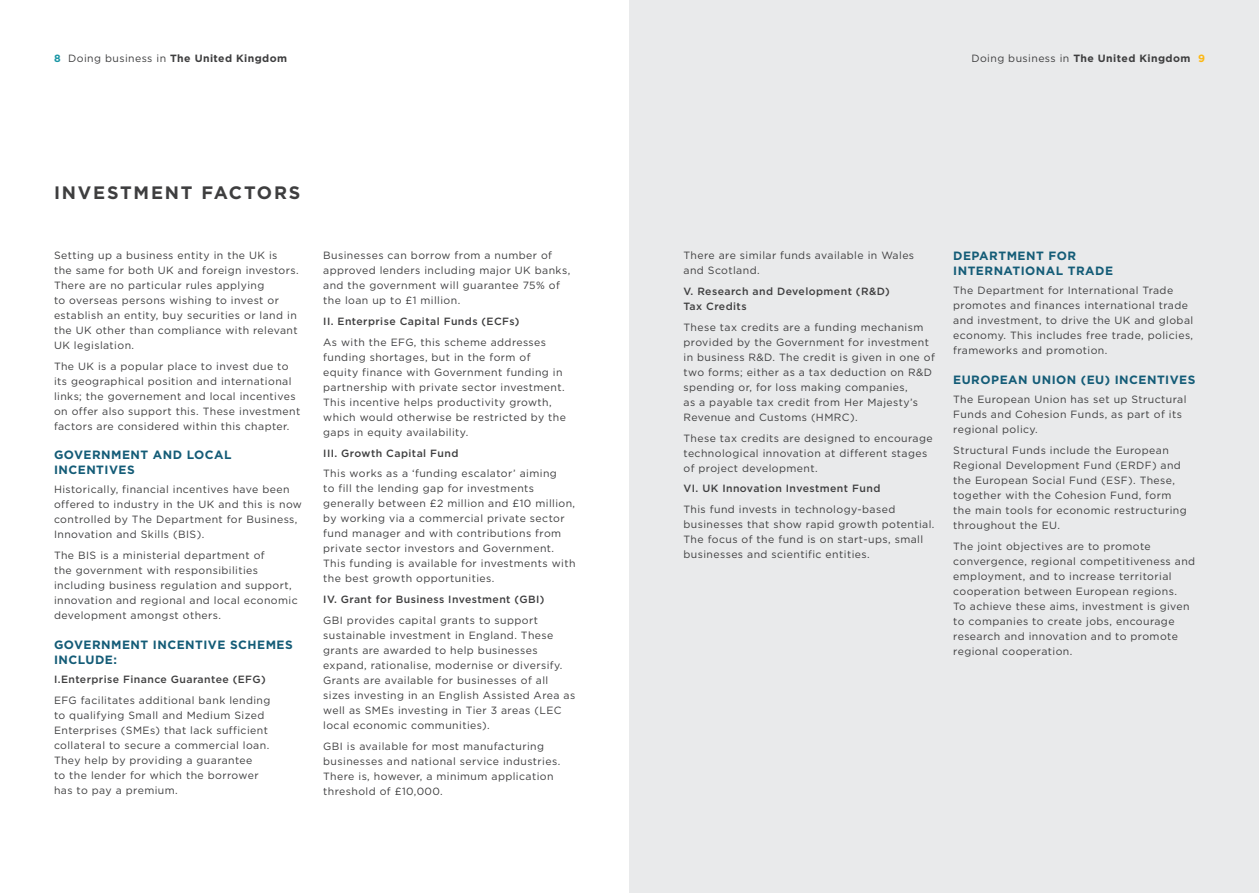
<style>
.page{position:relative;width:1259px;height:893px;background:#fff}
.page>*{position:absolute;margin:0;border:0;box-sizing:border-box;transform-origin:0 0}
.Main_head_-_Dark_Gre{font:700 18px "Gotham";letter-spacing:.1em;color:#3e3e3f}
.Sub_heading_Green{font:700 12px/15px "Gotham";letter-spacing:.04em;color:#145c77}
.Body_Copy_-_Dark_gre{font:10.5px/15px "Gotham";letter-spacing:.04em;color:#3e3e3f}
.Sub_sub_heading{font:500 10.5px/15px "Gotham";letter-spacing:.04em;color:#3e3e3f}
.t1{font:700 10.5px "Gotham";letter-spacing:.04em;color:#3e3e3f}
.s1{color:#1a96a5}
.s2{font-weight:400}
.s3{color:#fcb814}
</style>
<div class="page">
<div style="left:629px;top:0;width:630px;height:893px;background:#e9eaeb"></div>
<p class="t1" style="left:54px;top:52px;width:235px"><span class="s1">8</span> <span class="s2">Doing business in</span> The United Kingdom</p>
<p class="t1" style="left:971px;top:52px;width:235px"><span class="s2">Doing business in</span> The United Kingdom <span class="s3">9</span></p>
<p class="Main_head_-_Dark_Gre" style="left:54px;top:181px;width:248px">INVESTMENT FACTORS</p>
<p class="Body_Copy_-_Dark_gre" style="left:54px;top:247px;width:246px">Setting up a business entity in the UK is<br>the same for both UK and foreign investors.<br>There are no particular rules applying<br>to overseas persons wishing to invest or establish an entity, buy securities or land in the UK other than compliance with relevant UK legislation.</p>
<p class="Body_Copy_-_Dark_gre" style="left:54px;top:358px;width:248px">The UK is a popular place to invest due to its geographical position and international links; the governement and local incentives on offer also support this. These investment factors are considered within this chapter.</p>
<p class="Sub_heading_Green" style="left:54px;top:447px;width:179px">GOVERNMENT AND LOCAL<br>INCENTIVES</p>
<p class="Body_Copy_-_Dark_gre" style="left:54px;top:482px;width:249px">Historically, financial incentives have been offered to industry in the UK and this is now controlled by The Department for Business, Innovation and Skills (BIS).</p>
<p class="Body_Copy_-_Dark_gre" style="left:54px;top:548px;width:245px">The BIS is a ministerial department of<br>the government with responsibilities including business regulation and support, innovation and regional and local economic development amongst others.</p>
<p class="Sub_heading_Green" style="left:54px;top:637px;width:240px">GOVERNMENT INCENTIVE SCHEMES<br>INCLUDE:</p>
<p class="Sub_sub_heading" style="left:54px;top:672px;width:213px">I.Enterprise Finance Guarantee (EFG)</p>
<p class="Body_Copy_-_Dark_gre" style="left:54px;top:692px;width:218px">EFG facilitates additional bank lending to qualifying Small and Medium Sized Enterprises (SMEs) that lack sufficient collateral to secure a commercial loan.<br>They help by providing a guarantee<br>to the lender for which the borrower has to pay a premium.</p>
<p class="Body_Copy_-_Dark_gre" style="left:323px;top:247px;width:248px">Businesses can borrow from a number of approved lenders including major UK banks, and the government will guarantee 75% of the loan up to £1 million.</p>
<p class="Sub_sub_heading" style="left:323px;top:313px;width:198px">II. Enterprise Capital Funds (ECFs)</p>
<p class="Body_Copy_-_Dark_gre" style="left:323px;top:334px;width:244px">As with the EFG, this scheme addresses funding shortages, but in the form of equity finance with Government funding in partnership with private sector investment.<br>This incentive helps productivity growth, which would otherwise be restricted by the gaps in equity availability.</p>
<p class="Sub_sub_heading" style="left:323px;top:445px;width:137px">III. Growth Capital Fund</p>
<p class="Body_Copy_-_Dark_gre" style="left:323px;top:466px;width:254px">This works as a ‘funding escalator’ aiming<br>to fill the lending gap for investments generally between £2 million and £10 million, by working via a commercial private sector fund manager and with contributions from private sector investors and Government.<br>This funding is available for investments with the best growth opportunities.</p>
<p class="Sub_sub_heading" style="left:323px;top:592px;width:223px">IV. Grant for Business Investment (GBI)</p>
<p class="Body_Copy_-_Dark_gre" style="left:323px;top:613px;width:253px">GBI provides capital grants to support sustainable investment in England. These grants are awarded to help businesses expand, rationalise, modernise or diversify.<br>Grants are available for businesses of all sizes investing in an English Assisted Area as well as SMEs investing in Tier 3 areas (LEC local economic communities).</p>
<p class="Body_Copy_-_Dark_gre" style="left:323px;top:739px;width:239px">GBI is available for most manufacturing businesses and national service industries.<br>There is, however, a minimum application threshold of £10,000.</p>
<p class="Body_Copy_-_Dark_gre" style="left:683px;top:247px;width:232px">There are similar funds available in Wales and Scotland.</p>
<p class="Sub_sub_heading" style="left:683px;top:283px;width:208px">V. Research and Development (R&amp;D)<br>Tax Credits</p>
<p class="Body_Copy_-_Dark_gre" style="left:683px;top:319px;width:253px">These tax credits are a funding mechanism provided by the Government for investment in business R&amp;D. The credit is given in one of two forms; either as a tax deduction on R&amp;D spending or, for loss making companies,<br>as a payable tax credit from Her Majesty’s Revenue and Customs (HMRC).</p>
<p class="Body_Copy_-_Dark_gre" style="left:683px;top:430px;width:251px">These tax credits are designed to encourage technological innovation at different stages of project development.</p>
<p class="Sub_sub_heading" style="left:683px;top:481px;width:198px">VI. UK Innovation Investment Fund</p>
<p class="Body_Copy_-_Dark_gre" style="left:683px;top:502px;width:252px">This fund invests in technology-based businesses that show rapid growth potential.<br>The focus of the fund is on start-ups, small businesses and scientific entities.</p>
<p class="Sub_heading_Green" style="left:953px;top:248px;width:161px">DEPARTMENT FOR<br>INTERNATIONAL TRADE</p>
<p class="Body_Copy_-_Dark_gre" style="left:953px;top:283px;width:241px">The Department for International Trade promotes and finances international trade and investment, to drive the UK and global economy. This includes free trade, policies, frameworks and promotion.</p>
<p class="Sub_heading_Green" style="left:953px;top:372px;width:244px">EUROPEAN UNION (EU) INCENTIVES</p>
<p class="Body_Copy_-_Dark_gre" style="left:953px;top:391px;width:235px">The European Union has set up Structural<br>Funds and Cohesion Funds, as part of its regional policy.</p>
<p class="Body_Copy_-_Dark_gre" style="left:953px;top:442px;width:235px">Structural Funds include the European Regional Development Fund (ERDF) and the European Social Fund (ESF). These, together with the Cohesion Fund, form the main tools for economic restructuring throughout the EU.</p>
<p class="Body_Copy_-_Dark_gre" style="left:953px;top:538px;width:243px">The joint objectives are to promote convergence, regional competitiveness and employment, and to increase territorial cooperation between European regions.<br>To achieve these aims, investment is given to companies to create jobs, encourage research and innovation and to promote regional cooperation.</p>
</div>
